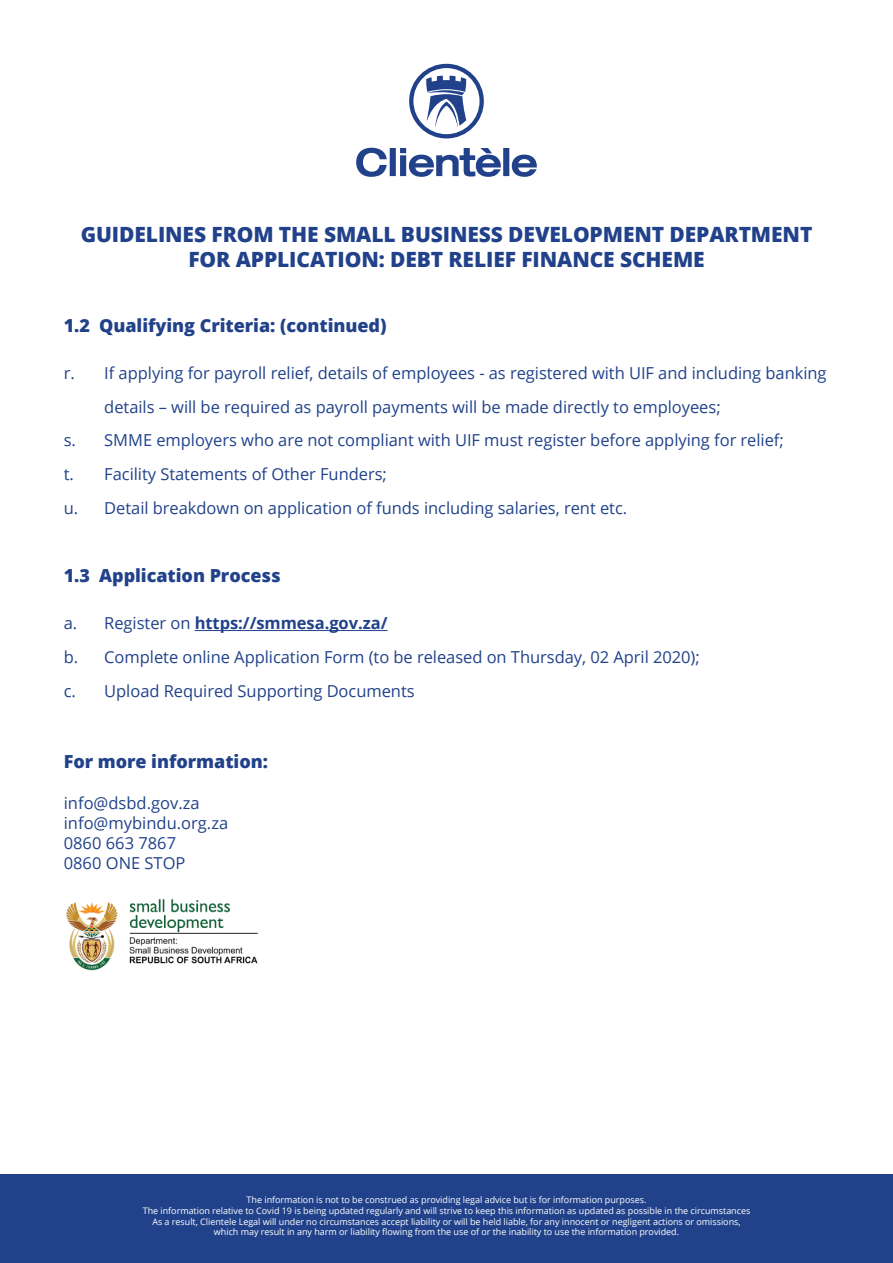
<style>
.page{position:relative;width:893px;height:1263px;background:#fff}
.page>*{position:absolute;margin:0;border:0;box-sizing:border-box;transform-origin:0 0}
.t1{font:800 21px/25.2px "Open Sans";letter-spacing:-.005em;color:#21428a;text-align:center}
.t2{font:800 18px "Open Sans";letter-spacing:-.005em;color:#21428a}
.t3{font:16.5px/33.6px "Open Sans";letter-spacing:-.005em;color:#21428a}
.t4{font:9px/10.8px "Open Sans";letter-spacing:-.005em;color:#fff;text-align:center}
.s1{font-weight:700}
</style>
<div class="page">
<div style="left:0;top:1174px;width:893px;height:89px;background:#21428a"></div>
<hr style="left:195px;top:630px;width:192px;height:1px;background:#21428a">
<img style="left:66px;top:899px;width:192px;height:72px">
<svg style="left:356px;top:148px;width:181px;height:29px"></svg>
<svg style="left:409px;top:64px;width:75px;height:74px"></svg>
<p class="t1" style="left:81px;top:221px;width:733px">GUIDELINES FROM THE SMALL BUSINESS DEVELOPMENT DEPARTMENT<br>FOR APPLICATION: DEBT RELIEF FINANCE SCHEME</p>
<p class="t2" style="left:64px;top:312px;width:324px">1.2 Qualifying Criteria: (continued)</p>
<p class="t3" style="left:64px;top:356px;width:13px">r.</p>
<p class="t3" style="left:104px;top:356px;width:724px">If applying for payroll relief, details of employees - as registered with UIF and including banking details – will be required as payroll payments will be made directly to employees;<br>SMME employers who are not compliant with UIF must register before applying for relief; Facility Statements of Other Funders;<br>Detail breakdown on application of funds including salaries, rent etc.</p>
<p class="t3" style="left:64px;top:423px;width:16px">s. t. u.</p>
<p class="t2" style="left:64px;top:562px;width:218px">1.3 Application Process</p>
<p class="t3" style="left:64px;top:606px;width:16px;text-align:justify">a. b. c.</p>
<p class="t3" style="left:104px;top:606px;width:597px">Register on <span class="s1">https://smmesa.gov.za/<br></span>Complete online Application Form (to be released on Thursday, 02 April 2020);<br>Upload Required Supporting Documents</p>
<p class="t2" style="left:64px;top:748px;width:206px">For more information:</p>
<p class="t3" style="left:64px;top:793px;width:166px;line-height:19.8px">info@dsbd.gov.za info@mybindu.org.za<br>0860 663 7867<br>0860 ONE STOP</p>
<p class="t4" style="left:143px;top:1194px;width:609px">The information is not to be construed as providing legal advice but is for information purposes.<br>The information relative to Covid 19 is being updated regularly and will strive to keep this information as updated as possible in the circumstances As a result, Clientele Legal will under no circumstances accept liability or will be held liable, for any innocent or negligent actions or omissions, which may result in any harm or liability flowing from the use of or the inability to use the information provided.</p>
</div>
